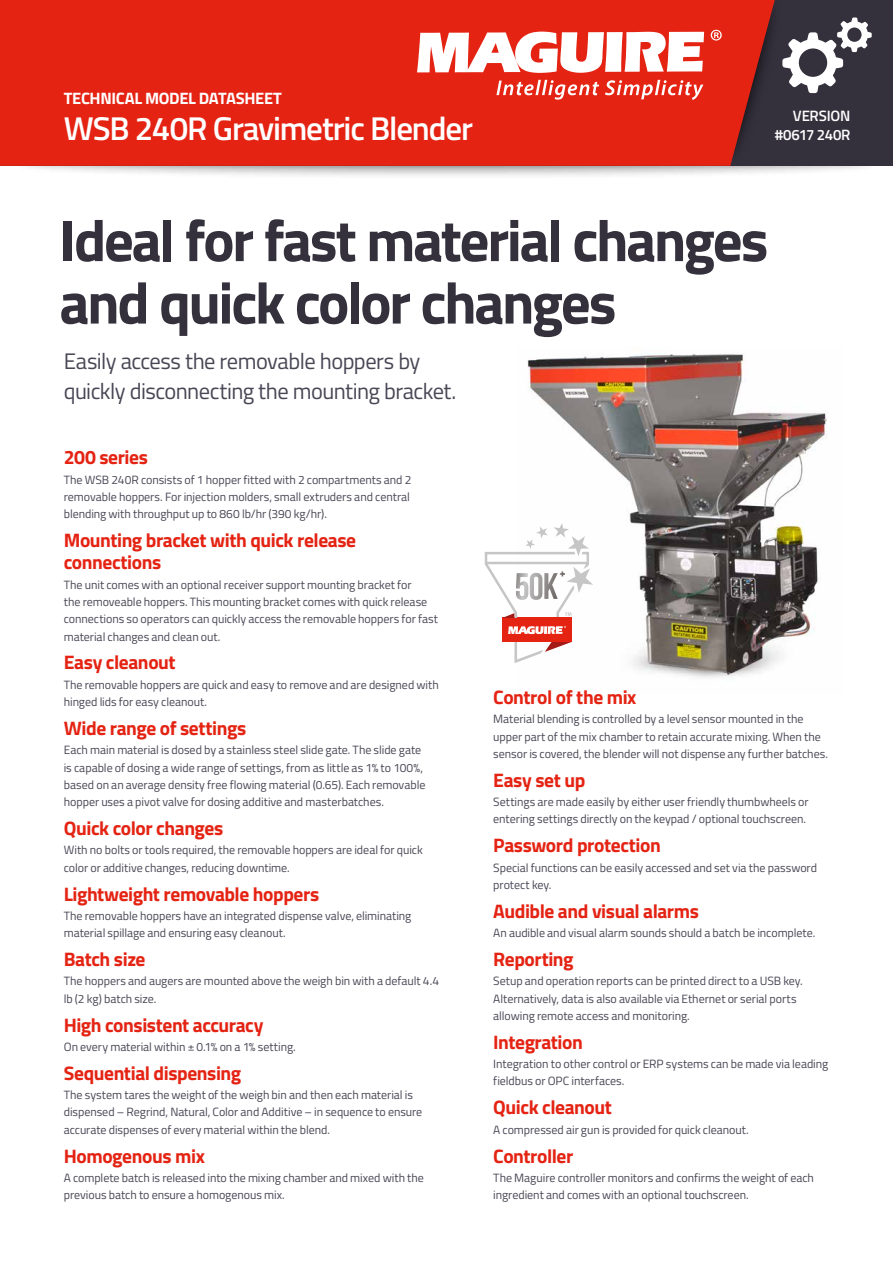
<style>
.page{position:relative;width:893px;height:1263px;background:#fff}
.page>*{position:absolute;margin:0;border:0;box-sizing:border-box;transform-origin:0 0}
.t1{font:700 58.8px/62.4px "Titillium Web";letter-spacing:-.04em;color:#34313d}
.t2{font:600 33px "Titillium Web";letter-spacing:-.035em;color:#fff}
.t3{font:22.5px/30px "Titillium Web";letter-spacing:-.025em;color:#4a4755}
.t4{font:700 19.5px/22.5px "Titillium Web";letter-spacing:-.025em;color:#e42313}
.t5{font:700 16.5px "Titillium Web";letter-spacing:-.02em;color:#fff}
.t6{font:600 15px/19.5px "Titillium Web";letter-spacing:-.015em;color:#fff;text-align:right}
.t7{font:12px/17.2px "Titillium Web";letter-spacing:-.005em;color:#4a4755}
</style>
<div class="page">
<img style="left:527px;top:354px;width:300px;height:324px">
<div style="left:9px;top:130px;width:875px;height:50px;background:#000;opacity:.75"></div>
<div style="left:0;top:0;width:893px;height:166px;background:#34313d"></div>
<div style="left:710px;top:0;width:72px;height:170px;background:#000;opacity:.75"></div>
<div style="left:0;top:0;width:778px;height:166px;background:#e42313"></div>
<svg style="left:417px;top:32px;width:287px;height:41px"></svg>
<svg style="left:711px;top:1px;width:52px;height:155px"></svg>
<svg style="left:496px;top:80px;width:103px;height:20px"></svg>
<svg style="left:605px;top:80px;width:98px;height:20px"></svg>
<svg style="left:782px;top:17px;width:90px;height:76px"></svg>
<div style="left:502px;top:618px;width:69px;height:24px;background:#e42313"></div>
<svg style="left:508px;top:626px;width:58px;height:8px"></svg>
<svg style="left:514px;top:642px;width:57px;height:21px"></svg>
<svg style="left:485px;top:523px;width:108px;height:95px"></svg>
<h3 class="t5" style="left:64px;top:86px;width:220px">TECHNICAL MODEL DATASHEET</h3>
<h2 class="t2" style="left:64px;top:104px;width:411px">WSB 240R Gravimetric Blender</h2>
<p class="t6" style="left:775px;top:105px;width:77px">VERSION #0617 240R</p>
<h1 class="t1" style="left:60px;top:206px;width:710px">Ideal for fast material changes and quick color changes</h1>
<h3 class="t3" style="left:64px;top:345px;width:394px">Easily access the removable hoppers by quickly disconnecting the mounting bracket.</h3>
<h3 class="t4" style="left:64px;top:445px;width:86px">200 series</h3>
<p class="t7" style="left:64px;top:470px;width:349px">The WSB 240R consists of 1 hopper fitted with 2 compartments and 2 removable hoppers. For injection molders, small extruders and central blending with throughput up to 860 lb/hr (390 kg/hr).</p>
<h3 class="t4" style="left:64px;top:528px;width:294px">Mounting bracket with quick release connections</h3>
<p class="t7" style="left:64px;top:575px;width:376px">The unit comes with an optional receiver support mounting bracket for<br>the removeable hoppers. This mounting bracket comes with quick release connections so operators can quickly access the removable hoppers for fast material changes and clean out.</p>
<h3 class="t4" style="left:64px;top:650px;width:113px">Easy cleanout</h3>
<p class="t7" style="left:64px;top:675px;width:377px">The removable hoppers are quick and easy to remove and are designed with hinged lids for easy cleanout.</p>
<h3 class="t4" style="left:64px;top:716px;width:184px">Wide range of settings</h3>
<p class="t7" style="left:64px;top:741px;width:363px">Each main material is dosed by a stainless steel slide gate. The slide gate is capable of dosing a wide range of settings, from as little as 1% to 100%, based on an average density free flowing material (0.65). Each removable hopper uses a pivot valve for dosing additive and masterbatches.</p>
<h3 class="t4" style="left:64px;top:816px;width:161px">Quick color changes</h3>
<p class="t7" style="left:64px;top:841px;width:361px">With no bolts or tools required, the removable hoppers are ideal for quick color or additive changes, reducing downtime.</p>
<h3 class="t4" style="left:64px;top:881px;width:257px">Lightweight removable hoppers</h3>
<p class="t7" style="left:64px;top:906px;width:349px">The removable hoppers have an integrated dispense valve, eliminating material spillage and ensuring easy cleanout.</p>
<h3 class="t4" style="left:64px;top:947px;width:83px">Batch size</h3>
<p class="t7" style="left:64px;top:972px;width:377px">The hoppers and augers are mounted above the weigh bin with a default 4.4 lb (2 kg) batch size.</p>
<h3 class="t4" style="left:64px;top:1012px;width:201px">High consistent accuracy</h3>
<p class="t7" style="left:64px;top:1037px;width:234px">On every material within ± 0.1% on a 1% setting.</p>
<h3 class="t4" style="left:64px;top:1061px;width:179px">Sequential dispensing</h3>
<p class="t7" style="left:64px;top:1086px;width:360px">The system tares the weight of the weigh bin and then each material is dispensed – Regrind, Natural, Color and Additive – in sequence to ensure accurate dispenses of every material within the blend.</p>
<h3 class="t4" style="left:64px;top:1143px;width:143px">Homogenous mix</h3>
<p class="t7" style="left:64px;top:1168px;width:362px">A complete batch is released into the mixing chamber and mixed with the previous batch to ensure a homogenous mix.</p>
<h3 class="t4" style="left:493px;top:685px;width:145px">Control of the mix</h3>
<p class="t7" style="left:493px;top:710px;width:336px">Material blending is controlled by a level sensor mounted in the upper part of the mix chamber to retain accurate mixing. When the sensor is covered, the blender will not dispense any further batches.</p>
<h3 class="t4" style="left:493px;top:768px;width:94px">Easy set up</h3>
<p class="t7" style="left:493px;top:793px;width:317px">Settings are made easily by either user friendly thumbwheels or entering settings directly on the keypad / optional touchscreen.</p>
<h3 class="t4" style="left:493px;top:833px;width:169px">Password protection</h3>
<p class="t7" style="left:493px;top:858px;width:325px">Special functions can be easily accessed and set via the password protect key.</p>
<h3 class="t4" style="left:493px;top:899px;width:207px">Audible and visual alarms</h3>
<p class="t7" style="left:493px;top:924px;width:324px">An audible and visual alarm sounds should a batch be incomplete.</p>
<h3 class="t4" style="left:493px;top:947px;width:82px">Reporting</h3>
<p class="t7" style="left:493px;top:972px;width:311px">Setup and operation reports can be printed direct to a USB key.<br>Alternatively, data is also available via Ethernet or serial ports allowing remote access and monitoring.</p>
<h3 class="t4" style="left:493px;top:1030px;width:91px">Integration</h3>
<p class="t7" style="left:493px;top:1055px;width:336px">Integration to other control or ERP systems can be made via leading fieldbus or OPC interfaces.</p>
<h3 class="t4" style="left:493px;top:1095px;width:120px">Quick cleanout</h3>
<p class="t7" style="left:493px;top:1120px;width:257px">A compressed air gun is provided for quick cleanout.</p>
<h3 class="t4" style="left:493px;top:1143px;width:82px">Controller</h3>
<p class="t7" style="left:493px;top:1168px;width:322px">The Maguire controller monitors and confirms the weight of each ingredient and comes with an optional touchscreen.</p>
</div>
